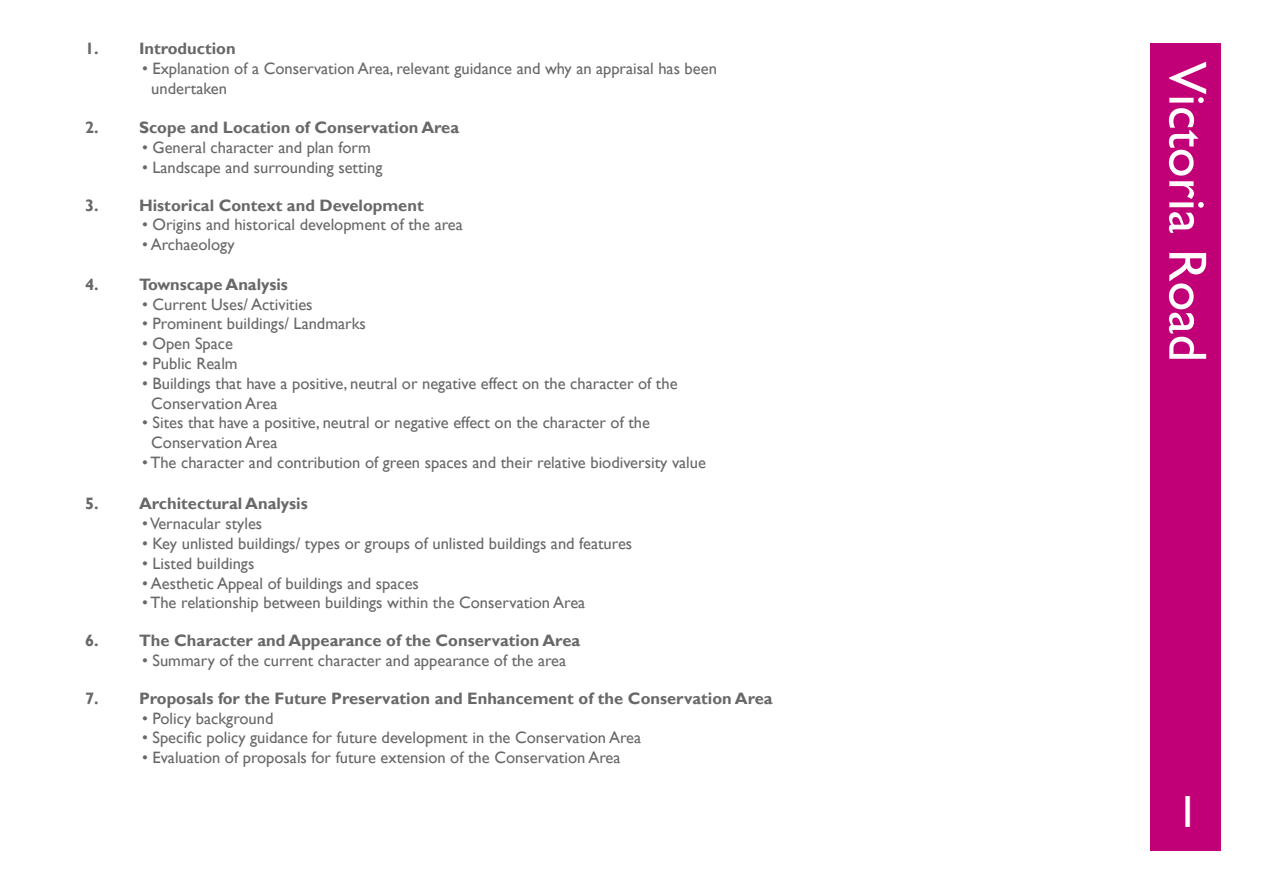
<style>
.page{position:relative;width:1263px;height:893px;background:#fff}
.page>*{position:absolute;margin:0;border:0;box-sizing:border-box;transform-origin:0 0}
.t1{font:54px "Gill Sans";color:#fff}
.bullets{font:45px "Gill Sans";color:#fff}
.bullets1{font:16.5px/19.8px "Gill Sans";color:#686868}
.headings1{font:700 16.5px "Gill Sans";color:#686868}
</style>
<div class="page">
<div style="left:1150px;top:43px;width:70px;height:807px;background:#c10077"></div>
<p class="headings1" style="left:85px;top:38px;width:15px">1.</p>
<p class="headings1" style="left:139px;top:38px;width:98px">Introduction</p>
<p class="bullets1" style="left:142px;top:59px;width:576px">• Explanation of a Conservation Area, relevant guidance and why an appraisal has been</p>
<h1 class="t1" style="left:1219px;top:62px;width:302px;rotate:90deg">Victoria Road</h1>
<p class="bullets1" style="left:151px;top:78px;width:77px">undertaken</p>
<p class="headings1" style="left:85px;top:118px;width:15px">2.</p>
<p class="headings1" style="left:139px;top:118px;width:322px">Scope and Location of Conservation Area</p>
<p class="bullets1" style="left:142px;top:138px;width:230px">• General character and plan form</p>
<p class="bullets1" style="left:142px;top:158px;width:242px">• Landscape and surrounding setting</p>
<p class="headings1" style="left:85px;top:195px;width:15px">3.</p>
<p class="headings1" style="left:139px;top:195px;width:286px">Historical Context and Development</p>
<p class="bullets1" style="left:142px;top:215px;width:322px">• Origins and historical development of the area</p>
<p class="bullets1" style="left:142px;top:235px;width:94px">• Archaeology</p>
<p class="headings1" style="left:85px;top:274px;width:15px">4.</p>
<p class="headings1" style="left:139px;top:274px;width:150px">Townscape Analysis</p>
<p class="bullets1" style="left:142px;top:294px;width:172px">• Current Uses/ Activities</p>
<p class="bullets1" style="left:142px;top:314px;width:225px">• Prominent buildings/ Landmarks</p>
<p class="bullets1" style="left:142px;top:334px;width:92px">• Open Space</p>
<p class="bullets1" style="left:142px;top:354px;width:97px">• Public Realm</p>
<p class="bullets1" style="left:151px;top:374px;width:528px;text-indent:-9px">• Buildings that have a positive, neutral or negative effect on the character of the<br>Conservation Area</p>
<p class="bullets1" style="left:151px;top:413px;width:500px;text-indent:-9px">• Sites that have a positive, neutral or negative effect on the character of the<br>Conservation Area</p>
<p class="bullets1" style="left:142px;top:453px;width:565px">• The character and contribution of green spaces and their relative biodiversity value</p>
<p class="headings1" style="left:85px;top:494px;width:15px">5.</p>
<p class="headings1" style="left:139px;top:494px;width:170px">Architectural Analysis</p>
<p class="bullets1" style="left:142px;top:514px;width:122px">• Vernacular styles</p>
<p class="bullets1" style="left:142px;top:534px;width:492px">• Key unlisted buildings/ types or groups of unlisted buildings and features</p>
<p class="bullets1" style="left:142px;top:554px;width:114px">• Listed buildings</p>
<p class="bullets1" style="left:142px;top:573px;width:278px">• Aesthetic Appeal of buildings and spaces</p>
<p class="bullets1" style="left:142px;top:593px;width:445px">• The relationship between buildings within the Conservation Area</p>
<p class="headings1" style="left:85px;top:631px;width:15px">6.</p>
<p class="headings1" style="left:139px;top:631px;width:443px">The Character and Appearance of the Conservation Area</p>
<p class="bullets1" style="left:142px;top:651px;width:426px">• Summary of the current character and appearance of the area</p>
<p class="headings1" style="left:85px;top:688px;width:15px">7.</p>
<p class="headings1" style="left:139px;top:688px;width:635px">Proposals for the Future Preservation and Enhancement of the Conservation Area</p>
<p class="bullets1" style="left:142px;top:708px;width:133px">• Policy background</p>
<p class="bullets1" style="left:142px;top:728px;width:501px">• Specific policy guidance for future development in the Conservation Area</p>
<p class="bullets1" style="left:142px;top:748px;width:480px">• Evaluation of proposals for future extension of the Conservation Area</p>
<p class="bullets" style="left:1176px;top:786px;width:24px">1</p>
</div>
